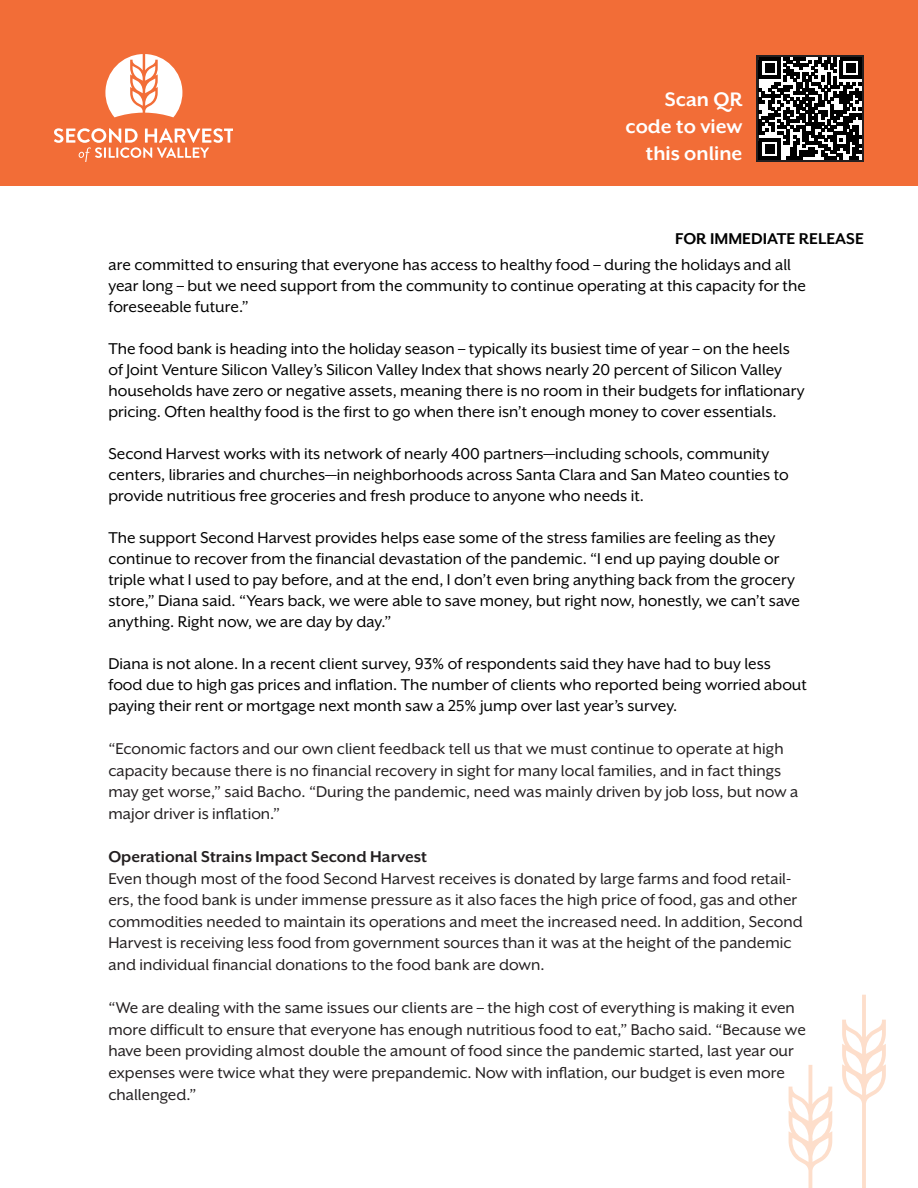
<style>
.page{position:relative;width:918px;height:1188px;background:#fff}
.page>*{position:absolute;margin:0;border:0;box-sizing:border-box;transform-origin:0 0}
.t1{font:700 22.5px/27px "Mr Eaves XL San OT";color:#fff;text-align:right}
.t2{font:18px/21px "Mr Eaves XL San OT";color:#000}
.t3{font:18px/21.6px "Mr Eaves XL San OT";color:#231f20}
.t4{font:700 18px "Mr Eaves XL San OT";color:#231f20}
.t5{font:700 18px "Mr Eaves XL San OT";color:#000}
</style>
<div class="page">
<div style="left:0;top:0;width:918px;height:186px;background:#f26d37"></div>
<svg style="left:54px;top:128px;width:179px;height:34px"></svg>
<svg style="left:105px;top:54px;width:77px;height:63px"></svg>
<svg style="left:842px;top:995px;width:44px;height:193px"></svg>
<svg style="left:789px;top:1065px;width:43px;height:123px"></svg>
<svg style="left:756px;top:56px;width:108px;height:106px"></svg>
<svg style="left:759px;top:57px;width:103px;height:103px;background:#5d5d5d"></svg>
<p class="t1" style="left:626px;top:86px;width:118px">Scan QR code to view this online</p>
<p class="t5" style="left:675px;top:229px;width:190px">FOR IMMEDIATE RELEASE</p>
<p class="t2" style="left:108px;top:255px;width:699px">are committed to ensuring that everyone has access to healthy food – during the holidays and all year long – but we need support from the community to continue operating at this capacity for the foreseeable future.”</p>
<p class="t2" style="left:108px;top:339px;width:698px">The food bank is heading into the holiday season – typically its busiest time of year – on the heels of Joint Venture Silicon Valley’s Silicon Valley Index that shows nearly 20 percent of Silicon Valley households have zero or negative assets, meaning there is no room in their budgets for inflationary pricing. Often healthy food is the first to go when there isn’t enough money to cover essentials.</p>
<p class="t2" style="left:108px;top:444px;width:682px">Second Harvest works with its network of nearly 400 partners—including schools, community centers, libraries and churches—in neighborhoods across Santa Clara and San Mateo counties to provide nutritious free groceries and fresh produce to anyone who needs it.</p>
<p class="t2" style="left:108px;top:528px;width:693px">The support Second Harvest provides helps ease some of the stress families are feeling as they continue to recover from the financial devastation of the pandemic. “I end up paying double or triple what I used to pay before, and at the end, I don’t even bring anything back from the grocery store,” Diana said. “Years back, we were able to save money, but right now, honestly, we can’t save anything. Right now, we are day by day.”</p>
<p class="t2" style="left:108px;top:654px;width:700px">Diana is not alone. In a recent client survey, 93% of respondents said they have had to buy less food due to high gas prices and inflation. The number of clients who reported being worried about paying their rent or mortgage next month saw a 25% jump over last year’s survey.</p>
<p class="t3" style="left:108px;top:738px;width:692px">“Economic factors and our own client feedback tell us that we must continue to operate at high capacity because there is no financial recovery in sight for many local families, and in fact things may get worse,” said Bacho. “During the pandemic, need was mainly driven by job loss, but now a major driver is inflation.”</p>
<p class="t4" style="left:108px;top:847px;width:320px">Operational Strains Impact Second Harvest</p>
<p class="t3" style="left:108px;top:868px;width:696px">Even though most of the food Second Harvest receives is donated by large farms and food retail&shy;ers, the food bank is under immense pressure as it also faces the high price of food, gas and other commodities needed to maintain its operations and meet the increased need. In addition, Second Harvest is receiving less food from government sources than it was at the height of the pandemic and individual financial donations to the food bank are down.</p>
<p class="t3" style="left:108px;top:997px;width:699px">“We are dealing with the same issues our clients are – the high cost of everything is making it even more difficult to ensure that everyone has enough nutritious food to eat,” Bacho said. “Because we have been providing almost double the amount of food since the pandemic started, last year our expenses were twice what they were prepandemic. Now with inflation, our budget is even more challenged.”</p>
</div>
